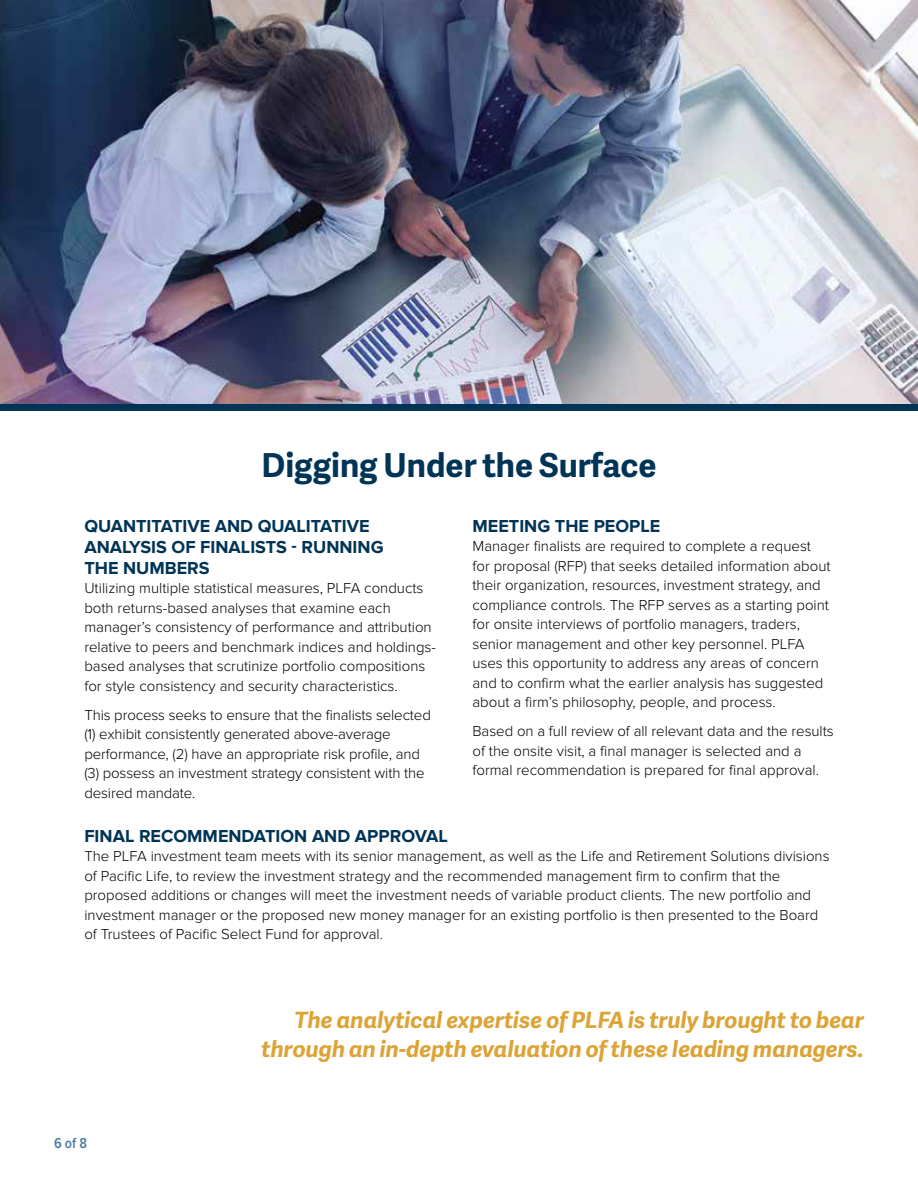
<style>
.page{position:relative;width:918px;height:1188px;background:#fff}
.page>*{position:absolute;margin:0;border:0;box-sizing:border-box;transform-origin:0 0}
.t1{font:700 33px "Adelle Sans";color:#003456}
.t2{font:italic 700 22.5px/28.5px "Adelle Sans";color:#dca336;text-align:right}
.t3{font:700 18px/21px "Proxima Nova";color:#003456}
.t4{font:300 15px/19.5px "Proxima Nova";color:#000}
.t5{font:600 15px "Proxima Nova Cond";color:#4a7c9e}
</style>
<div class="page">
<img style="left:0;top:0;width:918px;height:404px">
<div style="left:0;top:404px;width:918px;height:7px;background:#003456"></div>
<h1 class="t1" style="left:262px;top:441px;width:396px">Digging Under the Surface</h1>
<p class="t3" style="left:84px;top:516px;width:301px">QUANTITATIVE AND QUALITATIVE<br>ANALYSIS OF FINALISTS - RUNNING<br>THE NUMBERS</p>
<p class="t4" style="left:84px;top:579px;width:353px">Utilizing multiple statistical measures, PLFA conducts both returns-based analyses that examine each manager’s consistency of performance and attribution relative to peers and benchmark indices and holdings&shy;based analyses that scrutinize portfolio compositions for style consistency and security characteristics.</p>
<p class="t4" style="left:84px;top:705px;width:348px">This process seeks to ensure that the finalists selected (1) exhibit consistently generated above-average performance, (2) have an appropriate risk profile, and (3) possess an investment strategy consistent with the desired mandate.</p>
<p class="t3" style="left:472px;top:516px;width:189px">MEETING THE PEOPLE</p>
<p class="t4" style="left:472px;top:537px;width:360px">Manager finalists are required to complete a request for proposal (RFP) that seeks detailed information about their organization, resources, investment strategy, and compliance controls. The RFP serves as a starting point for onsite interviews of portfolio managers, traders, senior management and other key personnel. PLFA uses this opportunity to address any areas of concern and to confirm what the earlier analysis has suggested about a firm’s philosophy, people, and process.</p>
<p class="t4" style="left:472px;top:722px;width:363px">Based on a full review of all relevant data and the results of the onsite visit, a final manager is selected and a formal recommendation is prepared for final approval.</p>
<p class="t3" style="left:84px;top:826px;width:365px">FINAL RECOMMENDATION AND APPROVAL</p>
<p class="t4" style="left:84px;top:847px;width:747px">The PLFA investment team meets with its senior management, as well as the Life and Retirement Solutions divisions of Pacific Life, to review the investment strategy and the recommended management firm to confirm that the proposed additions or changes will meet the investment needs of variable product clients. The new portfolio and investment manager or the proposed new money manager for an existing portfolio is then presented to the Board of Trustees of Pacific Select Fund for approval.</p>
<p class="t5" style="left:54px;top:1134px;width:35px">6 of 8</p>
<h2 class="t2" style="left:262px;top:1005px;width:604px">The analytical expertise of PLFA is truly brought to bear through an in-depth evaluation of these leading managers.</h2>
</div>
